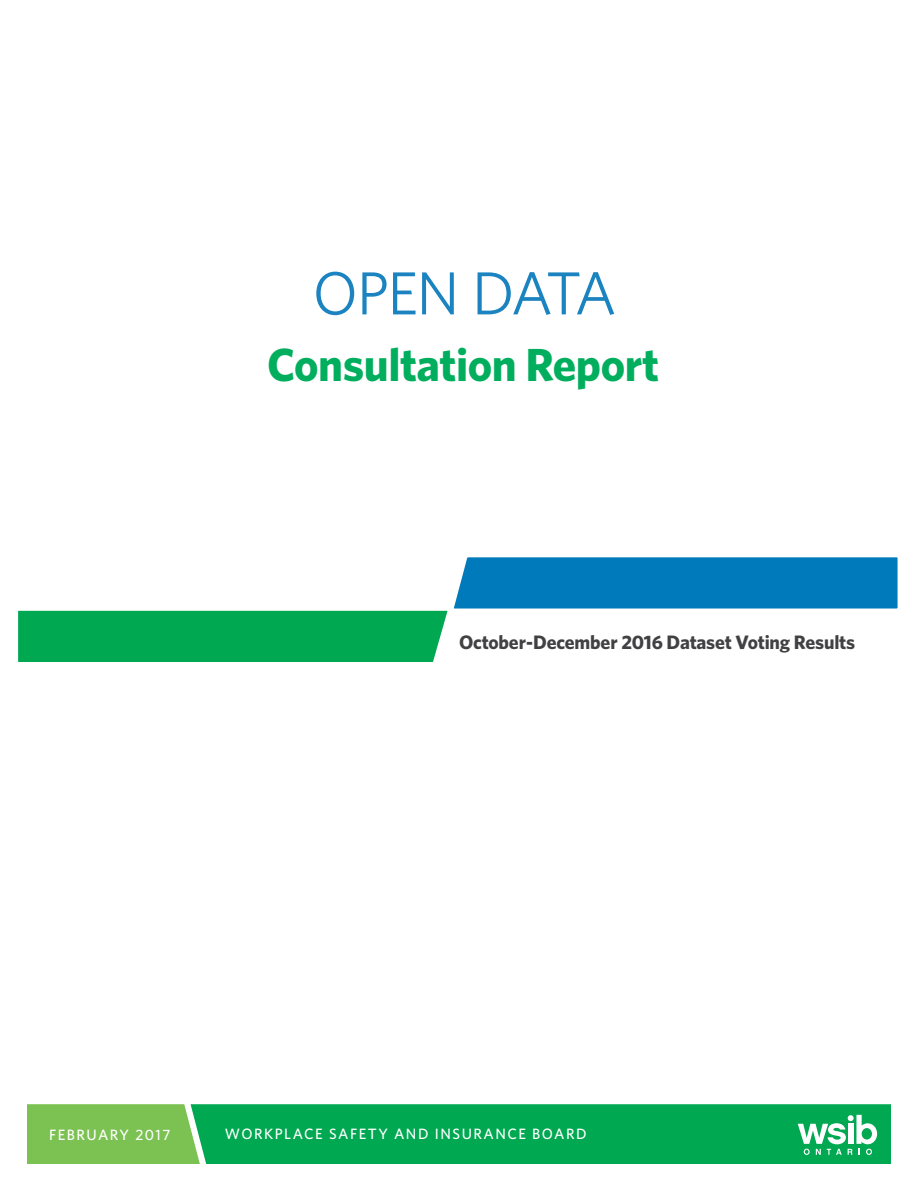
<style>
.page{position:relative;width:918px;height:1188px;background:#fff}
.page>*{position:absolute;margin:0;border:0;box-sizing:border-box;transform-origin:0 0}
.t1{font:60.9px "Whitney";letter-spacing:-.045em;color:#1a83c0}
.t2{font:700 46.5px "Whitney";letter-spacing:-.01em;color:#00ae5d}
.SUB_SUBHEAD{font:700 19.5px "Whitney";letter-spacing:-.01em;color:#414042}
.COMPANY_NAME___DATE{font:500 15px "Whitney";letter-spacing:.1em;color:#fff}
.Footnote{font:500 15px "Whitney";letter-spacing:.1em;color:#fff}
</style>
<div class="page">
<svg style="left:18px;top:557px;width:880px;height:105px"></svg>
<svg style="left:27px;top:1104px;width:864px;height:60px;background:#1eaf55"></svg>
<p class="t1" style="left:313px;top:253px;width:306px">OPEN DATA</p>
<p class="t2" style="left:267px;top:333px;width:394px">Consultation Report</p>
<h3 class="SUB_SUBHEAD" style="left:459px;top:629px;width:398px">October-December 2016 Dataset Voting Results</h3>
<p class="Footnote" style="left:49px;top:1125px;width:123px">FEBRUARY 2017</p>
<p class="COMPANY_NAME___DATE" style="left:225px;top:1124px;width:363px">WORKPLACE SAFETY AND INSURANCE BOARD</p>
</div>
